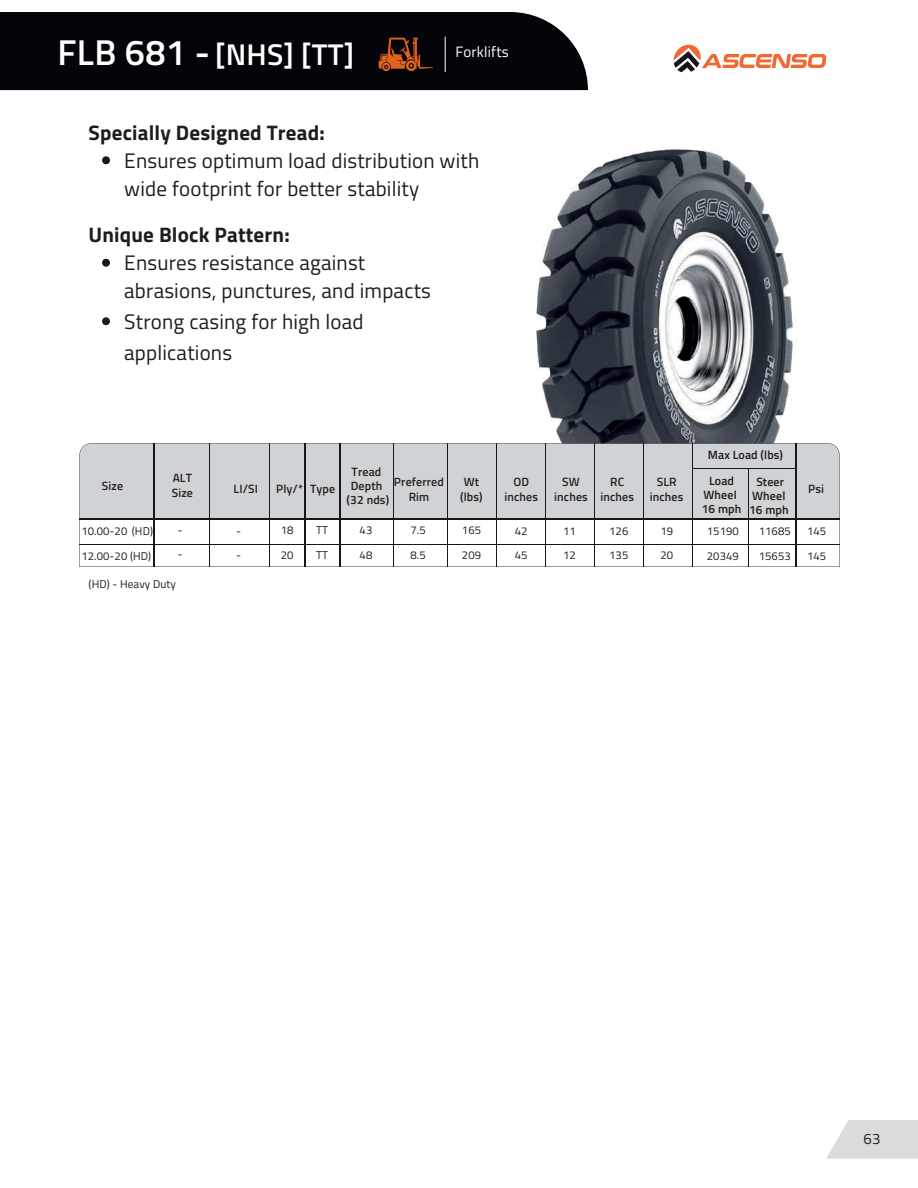
<style>
.page{position:relative;width:918px;height:1188px;background:#fff}
.page>*{position:absolute;margin:0;border:0;box-sizing:border-box;transform-origin:0 0}
.t1{font:600 30px "Titillium Web";color:#fff}
.t2{font:21px/28.2px "Titillium Web";letter-spacing:.01em;color:#211c1c}
.t3{font:700 21px "Titillium Web";letter-spacing:.01em;color:#211c1c}
.t4{font:15px "Titillium Web";letter-spacing:.01em;color:#fff}
.t5{font:15px "Titillium Web";color:#2a211e}
.t6{font:600 12px/15px "Titillium Web";letter-spacing:.01em;color:#2a211e;text-align:center}
.t7{font:600 12px/14px "Titillium Web";letter-spacing:.01em;color:#211c1c;text-align:center}
.t8{font:11.25px/24.5px "Titillium Web";letter-spacing:.01em;color:#211c1c}
.s1{font-size:36px}
</style>
<div class="page">
<svg style="left:674px;top:45px;width:152px;height:27px"></svg>
<img style="left:536px;top:148px;width:258px;height:295px">
<div style="left:0;top:12px;width:588px;height:78px;background:#030509"></div>
<hr style="left:445px;top:37px;width:1px;height:35px;background:#fff">
<svg style="left:379px;top:38px;width:54px;height:33px;background:#552711"></svg>
<svg style="left:79px;top:443px;width:761px;height:124px;fill:#d0d3d5"></svg>
<hr style="left:80px;top:544px;width:759px;height:1px;background:#19151b">
<svg style="left:102px;top:259px;width:8px;height:8px"></svg>
<svg style="left:102px;top:317px;width:8px;height:8px"></svg>
<svg style="left:102px;top:156px;width:8px;height:8px"></svg>
<svg style="left:826px;top:1120px;width:92px;height:39px;background:#dddfe0"></svg>
<h1 class="t1" style="left:58px;top:32px;width:298px"><span class="s1">FLB 681 -</span> [NHS] [TT]</h1>
<p class="t4" style="left:456px;top:41px;width:55px">Forklifts</p>
<p class="t3" style="left:89px;top:117px;width:238px">Specially Designed Tread:</p>
<p class="t2" style="left:124px;top:145px;width:357px">Ensures optimum load distribution with wide footprint for better stability</p>
<p class="t3" style="left:89px;top:219px;width:203px">Unique Block Pattern:</p>
<p class="t2" style="left:124px;top:248px;width:308px">Ensures resistance against abrasions, punctures, and impacts</p>
<p class="t2" style="left:124px;top:304px;width:241px;line-height:31.5px">Strong casing for high load applications</p>
<p class="t7" style="left:708px;top:447px;width:77px">Max Load (lbs)</p>
<p class="t6" style="left:347px;top:464px;width:44px;line-height:14px">Tread<br>Depth (32 nds)</p>
<p class="t6" style="left:460px;top:473px;width:24px">Wt (lbs)</p>
<p class="t6" style="left:504px;top:473px;width:35px">OD inches</p>
<p class="t6" style="left:554px;top:473px;width:35px">SW inches</p>
<p class="t6" style="left:600px;top:473px;width:35px">RC inches</p>
<p class="t6" style="left:650px;top:473px;width:35px">SLR inches</p>
<p class="t6" style="left:808px;top:480px;width:17px">Psi</p>
<p class="t6" style="left:102px;top:478px;width:23px">Size</p>
<p class="t6" style="left:172px;top:470px;width:23px;text-align:left">ALT<br>Size</p>
<p class="t6" style="left:234px;top:480px;width:26px">LI/SI</p>
<p class="t6" style="left:276px;top:480px;width:28px">Ply/*</p>
<p class="t6" style="left:310px;top:481px;width:27px">Type</p>
<p class="t7" style="left:702px;top:473px;width:41px">Load<br>Wheel<br>16 mph</p>
<p class="t7" style="left:749px;top:474px;width:41px">Steer<br>Wheel<br>16 mph</p>
<p class="t6" style="left:394px;top:474px;width:52px">Preferred<br>Rim</p>
<p class="t8" style="left:81px;top:518px;width:73px">10.00-20 (HD)<br>12.00-20 (HD)</p>
<p class="t8" style="left:178px;top:517px;width:6px">- -</p>
<p class="t8" style="left:236px;top:518px;width:6px">- -</p>
<p class="t8" style="left:281px;top:518px;width:14px">18<br>20</p>
<p class="t8" style="left:316px;top:518px;width:13px">TT<br>TT</p>
<p class="t8" style="left:360px;top:517px;width:14px">43<br>48</p>
<p class="t8" style="left:410px;top:518px;width:17px">7.5<br>8.5</p>
<p class="t8" style="left:462px;top:518px;width:21px">165<br>209</p>
<p class="t8" style="left:515px;top:518px;width:14px">42<br>45</p>
<p class="t8" style="left:563px;top:518px;width:14px">11<br>12</p>
<p class="t8" style="left:609px;top:518px;width:21px">126<br>135</p>
<p class="t8" style="left:661px;top:518px;width:14px">19<br>20</p>
<p class="t8" style="left:707px;top:518px;width:34px">15190<br>20349</p>
<p class="t8" style="left:759px;top:518px;width:34px">11685<br>15653</p>
<p class="t8" style="left:807px;top:518px;width:21px">145<br>145</p>
<p class="t8" style="left:89px;top:571px;width:89px">(HD) - Heavy Duty</p>
<p class="t5" style="left:864px;top:1127px;width:18px">63</p>
</div>
